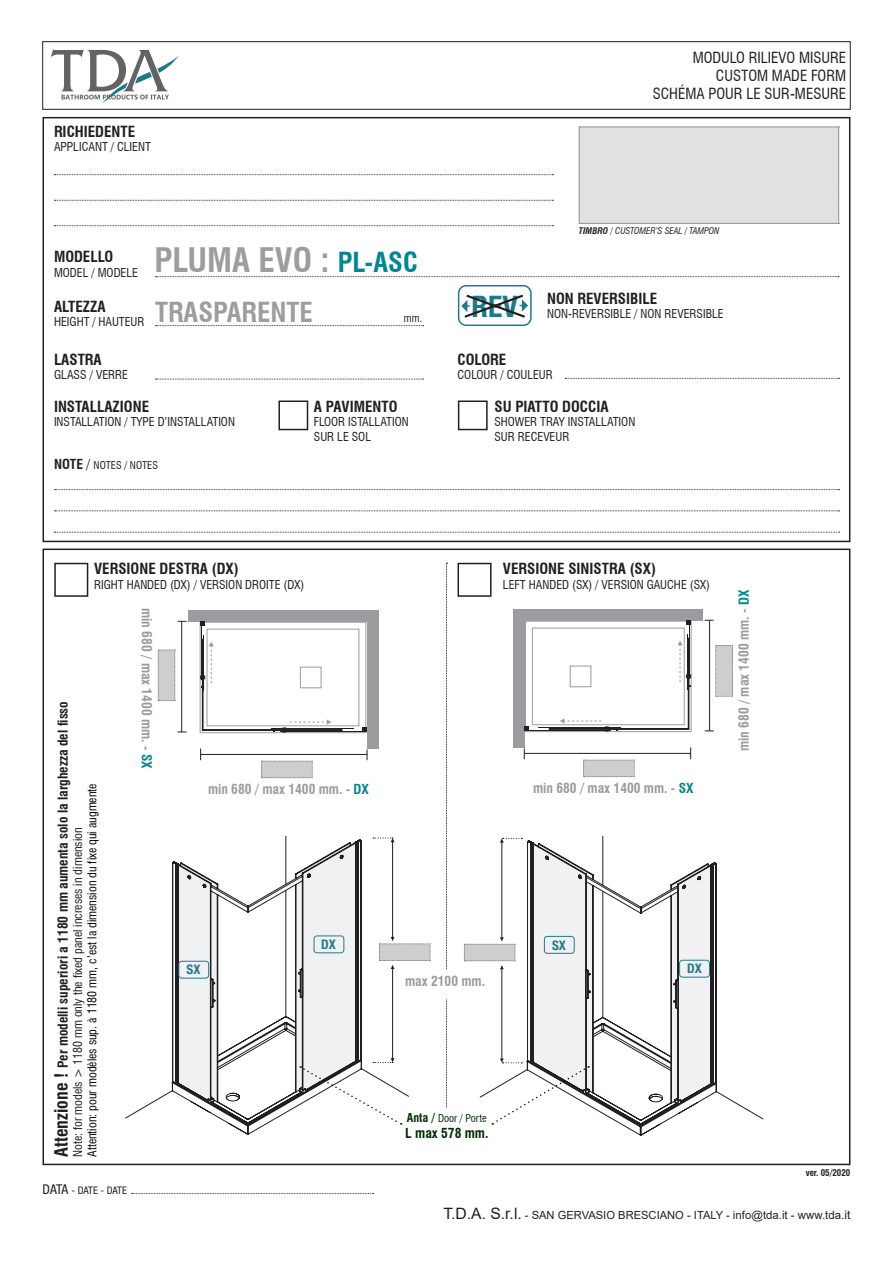
<style>
.page{position:relative;width:893px;height:1263px;background:#fff}
.page>*{position:absolute;margin:0;border:0;box-sizing:border-box;transform-origin:0 0}
.t1{font:700 condensed 33px "Swiss 721 BT";color:#9d9d9d}
.t2{font:700 condensed 29.7px "Helvetica Neue LT Pro";color:#1e7a89}
.t3{font:700 condensed 27px "Swiss 721 BT";color:#9d9d9d}
.t4{font:700 condensed 15px "Swiss 721 BT";color:#231f20}
.t5{font:condensed 15px/18px "Swiss 721 BT";color:#231f20;text-align:right}
.t6{font:700 condensed 13.5px "Swiss 721 BT";color:#9c9b9b}
.t7{font:700 condensed 13.5px "Swiss 721 BT";color:#231f20}
.t8{font:700 condensed 13.5px "Swiss 721 BT";color:#002d00}
.t9{font:700 condensed 13.2px "Helvetica Neue LT Pro";color:#217b89}
.t10{font:condensed 12px/14.4px "Swiss 721 BT";color:#231f20}
.t11{font:condensed 12px "Swiss 721 BT";color:#040503}
.t12{font:11.1px "Arial";color:#231f20}
.t13{font:condensed 10.5px "Swiss 721 BT";color:#231f20}
.t14{font:condensed 10.5px "Swiss 721 BT";color:#002d00}
.t15{font:condensed 10.5px "Helvetica Neue LT Pro";color:#231f20}
.t16{font:italic condensed 9px "Swiss 721 BT";color:#231f20}
.t17{font:700 condensed 9px "Swiss 721 BT";color:#231f20}
.s1{font-size:27px;color:#00868e}
.s2{font-weight:700;font-size:13.5px}
.s3{font-size:13.5px}
.s4{font-weight:700}
.s5{font-size:18px}
.s6{color:#00868e}
.s7{font-weight:700;font-size:12px}
.s8{font-size:15.6px}
.s9{font-size:11.4px}
.s10{font-size:12px}
</style>
<div class="page">
<svg style="left:132px;top:1193px;width:241px;height:1px"></svg>
<div style="left:43px;top:41px;width:807px;height:68px;border:1px solid #231f20"></div>
<svg style="left:51px;top:50px;width:128px;height:53px"></svg>
<svg style="left:54px;top:200px;width:499px;height:1px"></svg>
<svg style="left:54px;top:174px;width:499px;height:1px"></svg>
<svg style="left:54px;top:225px;width:499px;height:1px"></svg>
<svg style="left:156px;top:379px;width:268px;height:1px"></svg>
<svg style="left:55px;top:489px;width:784px;height:1px"></svg>
<svg style="left:55px;top:510px;width:784px;height:1px"></svg>
<svg style="left:54px;top:532px;width:786px;height:1px"></svg>
<svg style="left:565px;top:378px;width:275px;height:1px"></svg>
<svg style="left:156px;top:325px;width:268px;height:1px"></svg>
<div style="left:458px;top:400px;width:30px;height:30px;border:2px solid #231f20"></div>
<div style="left:278px;top:400px;width:30px;height:30px;border:2px solid #231f20"></div>
<svg style="left:156px;top:276px;width:683px;height:1px"></svg>
<svg style="left:446px;top:563px;width:1px;height:545px"></svg>
<div style="left:457px;top:563px;width:35px;height:34px;border:2px solid #231f20"></div>
<div style="left:54px;top:563px;width:34px;height:34px;border:2px solid #231f20"></div>
<div style="left:579px;top:126px;width:261px;height:98px;background:#e1e1e1"></div>
<div style="left:43px;top:117px;width:807px;height:425px;border:2px solid #231f20"></div>
<svg style="left:261px;top:761px;width:52px;height:17px"></svg>
<div style="left:188px;top:610px;width:190px;height:11px;background:#9b9ca0"></div>
<div style="left:367px;top:610px;width:11px;height:138px;background:#9b9ca0"></div>
<div style="left:200px;top:622px;width:166px;height:111px;border:1px solid #9b9ca0"></div>
<div style="left:207px;top:629px;width:152px;height:97px;border:1px solid #9b9ca0"></div>
<div style="left:300px;top:667px;width:21px;height:21px;border:1px solid #9b9ca0"></div>
<svg style="left:200px;top:748px;width:1px;height:12px"></svg>
<svg style="left:201px;top:621px;width:4px;height:4px"></svg>
<svg style="left:363px;top:728px;width:4px;height:4px"></svg>
<hr style="left:280px;top:731px;width:83px;height:1px;background:#231f20">
<hr style="left:271px;top:728px;width:82px;height:1px;background:#231f20">
<svg style="left:283px;top:719px;width:48px;height:11px"></svg>
<div style="left:203px;top:730px;width:139px;height:1px;border:1px solid #231f20"></div>
<hr style="left:201px;top:625px;width:1px;height:55px;background:#231f20">
<hr style="left:203px;top:635px;width:1px;height:55px;background:#231f20">
<div style="left:202px;top:639px;width:1px;height:91px;border:1px solid #231f20"></div>
<svg style="left:201px;top:642px;width:13px;height:45px"></svg>
<hr style="left:201px;top:754px;width:166px;height:1px;background:#231f20">
<hr style="left:181px;top:621px;width:1px;height:111px;background:#231f20">
<div style="left:513px;top:609px;width:190px;height:11px;background:#9b9ca0"></div>
<div style="left:513px;top:609px;width:11px;height:138px;background:#9b9ca0"></div>
<div style="left:525px;top:621px;width:166px;height:111px;border:1px solid #9b9ca0"></div>
<div style="left:532px;top:628px;width:152px;height:97px;border:1px solid #9b9ca0"></div>
<div style="left:570px;top:666px;width:21px;height:21px;border:1px solid #9b9ca0"></div>
<svg style="left:686px;top:620px;width:4px;height:4px"></svg>
<svg style="left:524px;top:727px;width:4px;height:4px"></svg>
<hr style="left:528px;top:730px;width:83px;height:1px;background:#231f20">
<hr style="left:538px;top:727px;width:83px;height:1px;background:#231f20">
<svg style="left:560px;top:718px;width:48px;height:9px"></svg>
<div style="left:549px;top:728px;width:140px;height:1px;border:1px solid #231f20"></div>
<hr style="left:689px;top:624px;width:1px;height:55px;background:#231f20">
<hr style="left:687px;top:634px;width:1px;height:55px;background:#231f20">
<div style="left:688px;top:638px;width:1px;height:91px;border:1px solid #231f20"></div>
<svg style="left:677px;top:641px;width:14px;height:45px"></svg>
<hr style="left:524px;top:753px;width:167px;height:1px;background:#231f20">
<hr style="left:709px;top:620px;width:1px;height:111px;background:#231f20">
<svg style="left:583px;top:760px;width:52px;height:17px"></svg>
<svg style="left:158px;top:650px;width:18px;height:51px"></svg>
<svg style="left:715px;top:645px;width:18px;height:52px"></svg>
<div style="left:437px;top:969px;width:18px;height:29px;background:#fff"></div>
<svg style="left:171px;top:838px;width:260px;height:297px"></svg>
<svg style="left:464px;top:838px;width:253px;height:298px"></svg>
<div style="left:458px;top:285px;width:74px;height:41px;border:2px solid #1e7a89;border-radius:8px"></div>
<svg style="left:461px;top:294px;width:67px;height:24px"></svg>
<p class="t4" style="left:54px;top:122px;width:83px">RICHIEDENTE</p>
<p class="t10" style="left:54px;top:140px;width:98px">APPLICANT / CLIENT</p>
<p class="t4" style="left:54px;top:248px;width:61px">MODELLO</p>
<p class="t10" style="left:54px;top:265px;width:86px">MODEL / MODELE</p>
<p class="t4" style="left:54px;top:297px;width:53px">ALTEZZA</p>
<p class="t10" style="left:54px;top:314px;width:92px">HEIGHT / HAUTEUR</p>
<p class="t4" style="left:54px;top:350px;width:49px">LASTRA</p>
<p class="t10" style="left:54px;top:368px;width:76px">GLASS / VERRE</p>
<p class="t1" style="left:155px;top:240px;width:265px">PLUMA EVO : <span class="s1">PL-ASC</span></p>
<p class="t3" style="left:155px;top:296px;width:159px">TRASPARENTE</p>
<p class="t13" style="left:404px;top:312px;width:20px">mm.</p>
<p class="t4" style="left:54px;top:397px;width:97px">INSTALLAZIONE</p>
<p class="t10" style="left:54px;top:415px;width:182px">INSTALLATION / TYPE D’INSTALLATION</p>
<p class="t13" style="left:54px;top:459px;width:106px"><span class="s2">NOTE</span> <span class="s3">/</span> NOTES / NOTES</p>
<p class="t4" style="left:314px;top:397px;width:85px">A PAVIMENTO</p>
<p class="t10" style="left:314px;top:415px;width:96px">FLOOR ISTALLATION<br>SUR LE SOL</p>
<p class="t5" style="left:653px;top:48px;width:195px">MODULO RILIEVO MISURE<br>CUSTOM MADE FORM<br>SCHÉMA POUR LE SUR-MESURE</p>
<p class="t2" style="left:472px;top:288px;width:48px">REV</p>
<p class="t16" style="left:579px;top:225px;width:142px"><span class="s4">TIMBRO</span> / CUSTOMER’S SEAL / TAMPON</p>
<p class="t4" style="left:547px;top:290px;width:111px">NON REVERSIBILE</p>
<p class="t10" style="left:547px;top:307px;width:178px">NON-REVERSIBLE / NON REVERSIBLE</p>
<p class="t4" style="left:457px;top:351px;width:50px">COLORE</p>
<p class="t10" style="left:457px;top:368px;width:97px">COLOUR / COULEUR</p>
<p class="t4" style="left:494px;top:397px;width:116px">SU PIATTO DOCCIA</p>
<p class="t10" style="left:494px;top:415px;width:142px">SHOWER TRAY INSTALLATION<br>SUR RECEVEUR</p>
<p class="t4" style="left:94px;top:560px;width:146px">VERSIONE DESTRA (DX)</p>
<p class="t10" style="left:94px;top:577px;width:212px">RIGHT HANDED (DX) / VERSION DROITE (DX)</p>
<p class="t4" style="left:503px;top:560px;width:155px">VERSIONE SINISTRA (SX)</p>
<p class="t10" style="left:503px;top:577px;width:208px">LEFT HANDED (SX) / VERSION GAUCHE (SX)</p>
<p class="t7" style="left:55px;top:1157px;width:457px;rotate:-90deg"><span class="s5">Attenzione !</span> Per modelli superiori a 1180 mm aumenta solo la larghezza del fisso</p>
<p class="t11" style="left:85px;top:1157px;width:375px;rotate:-90deg">Attention: pour modèles sup. à 1180 mm, c’est la dimension du fixe qui augmente</p>
<p class="t10" style="left:71px;top:1157px;width:331px;rotate:-90deg">Note: for models &gt; 1180 mm only the fixed panel increses in dimension</p>
<p class="t15" style="left:43px;top:1184px;width:86px"><span class="s3">DATA</span> - DATE - DATE</p>
<p class="t6" style="left:155px;top:608px;width:162px;rotate:90deg">min 680 / max 1400 mm. - <span class="s6">SX</span></p>
<p class="t6" style="left:208px;top:781px;width:162px">min 680 / max 1400 mm. - <span class="s6">DX</span></p>
<p class="t9" style="left:321px;top:936px;width:16px">DX</p>
<p class="t6" style="left:533px;top:780px;width:162px">min 680 / max 1400 mm. - <span class="s6">SX</span></p>
<p class="t9" style="left:552px;top:937px;width:15px">SX</p>
<p class="t9" style="left:186px;top:962px;width:15px">SX</p>
<p class="t9" style="left:687px;top:960px;width:16px">DX</p>
<p class="t6" style="left:405px;top:973px;width:81px">max 2100 mm.</p>
<p class="t14" style="left:407px;top:1111px;width:81px"><span class="s7">Anta /</span> Door / Porte</p>
<p class="t8" style="left:405px;top:1125px;width:85px">L max 578 mm.</p>
<p class="t6" style="left:736px;top:751px;width:162px;rotate:-90deg">min 680 / max 1400 mm. - <span class="s6">DX</span></p>
<p class="t17" style="left:806px;top:1167px;width:46px">ver. 05/2020</p>
<p class="t12" style="left:443px;top:1207px;width:408px"><span class="s8">T.D.A. S.r.l.</span> - SAN GERVASIO BRESCIANO - ITALY - <span class="s9">info@tda.it - www.tda</span><span class="s10">.it</span></p>
</div>
